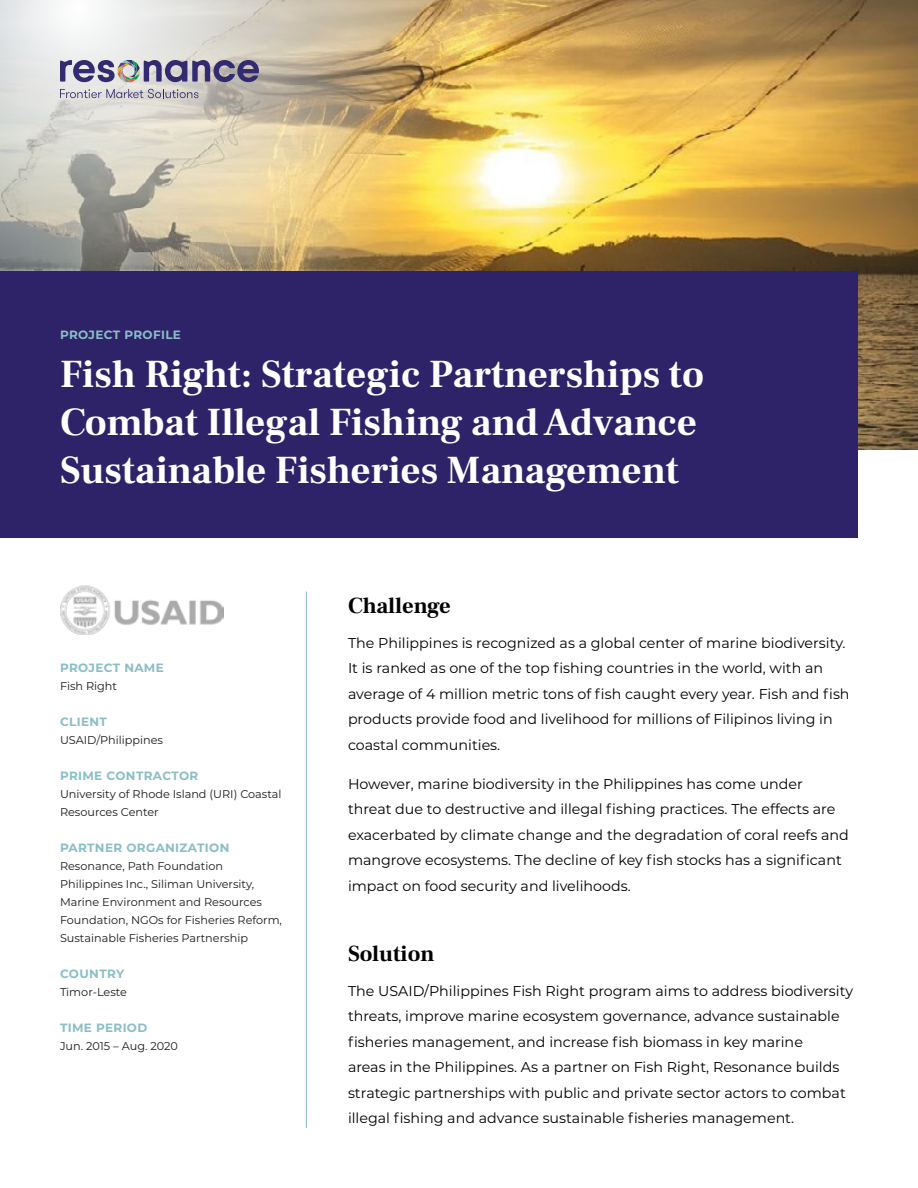
<style>
.page{position:relative;width:918px;height:1188px;background:#fff}
.page>*{position:absolute;margin:0;border:0;box-sizing:border-box;transform-origin:0 0}
.t1{font:700 39px/48px "Frank Ruhl Libre";color:#fff}
.t2{font:700 22.5px "Frank Ruhl Libre";color:#000}
.t3{font:14.25px/25.5px "Montserrat";color:#000}
.t4{font:700 12px "Montserrat";letter-spacing:.03em;color:#8abec5}
.t5{font:11.25px/18px "Montserrat";color:#1a1a1a}
</style>
<div class="page">
<hr style="left:306px;top:592px;width:1px;height:536px;background:#8abec5">
<img style="left:0;top:0;width:918px;height:450px">
<img style="left:60px;top:586px;width:164px;height:49px">
<div style="left:0;top:272px;width:858px;height:266px;background:#2e2268"></div>
<svg style="left:60px;top:89px;width:139px;height:9px"></svg>
<svg style="left:60px;top:60px;width:199px;height:22px;background:#85819d"></svg>
<p class="t4" style="left:60px;top:326px;width:123px">PROJECT PROFILE</p>
<h1 class="t1" style="left:60px;top:351px;width:646px">Fish Right: Strategic Partnerships to<br>Combat Illegal Fishing and Advance<br>Sustainable Fisheries Management</h1>
<p class="t4" style="left:60px;top:659px;width:105px">PROJECT NAME</p>
<p class="t5" style="left:60px;top:676px;width:59px">Fish Right</p>
<p class="t4" style="left:60px;top:713px;width:48px">CLIENT</p>
<p class="t5" style="left:60px;top:730px;width:105px">USAID/Philippines</p>
<p class="t4" style="left:60px;top:767px;width:140px">PRIME CONTRACTOR</p>
<p class="t5" style="left:60px;top:784px;width:223px">University of Rhode Island (URI) Coastal<br>Resources Center</p>
<p class="t4" style="left:60px;top:839px;width:171px">PARTNER ORGANIZATION</p>
<p class="t5" style="left:60px;top:856px;width:224px">Resonance, Path Foundation Philippines Inc., Siliman University, Marine Environment and Resources Foundation, NGOs for Fisheries Reform, Sustainable Fisheries Partnership</p>
<p class="t4" style="left:60px;top:965px;width:66px">COUNTRY</p>
<p class="t5" style="left:60px;top:982px;width:69px">Timor-Leste</p>
<p class="t4" style="left:60px;top:1019px;width:89px">TIME PERIOD</p>
<p class="t5" style="left:60px;top:1036px;width:120px">Jun. 2015 – Aug. 2020</p>
<h2 class="t2" style="left:348px;top:592px;width:104px">Challenge</h2>
<p class="t3" style="left:348px;top:629px;width:503px">The Philippines is recognized as a global center of marine biodiversity.<br>It is ranked as one of the top fishing countries in the world, with an average of 4 million metric tons of fish caught every year. Fish and fish products provide food and livelihood for millions of Filipinos living in coastal communities.</p>
<p class="t3" style="left:348px;top:770px;width:502px">However, marine biodiversity in the Philippines has come under threat due to destructive and illegal fishing practices. The effects are exacerbated by climate change and the degradation of coral reefs and mangrove ecosystems. The decline of key fish stocks has a significant impact on food security and livelihoods.</p>
<h2 class="t2" style="left:348px;top:940px;width:88px">Solution</h2>
<p class="t3" style="left:348px;top:977px;width:507px">The USAID/Philippines Fish Right program aims to address biodiversity threats, improve marine ecosystem governance, advance sustainable fisheries management, and increase fish biomass in key marine<br>areas in the Philippines. As a partner on Fish Right, Resonance builds strategic partnerships with public and private sector actors to combat illegal fishing and advance sustainable fisheries management.</p>
</div>
